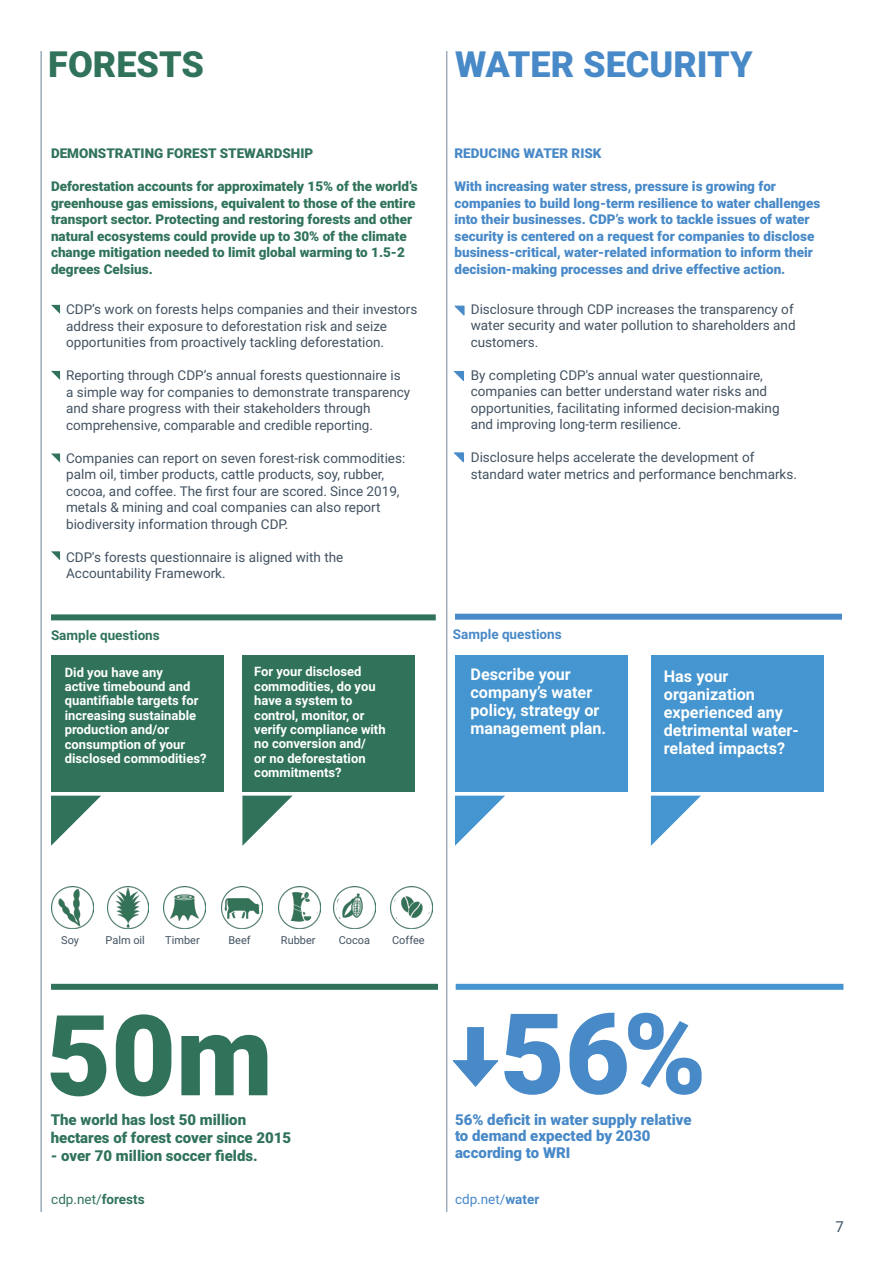
<style>
.page{position:relative;width:893px;height:1263px;background:#fff}
.page>*{position:absolute;margin:0;border:0;box-sizing:border-box;transform-origin:0 0}
.Paragraph_Style1{font:900 112.2px "Roboto";color:#30735a}
.Paragraph_Style1-2{font:900 112.2px "Roboto";color:#4889c8}
.Paragraph_Style1-3{font:900 36px "Roboto";color:#4889c8}
.Paragraph_Style1-4{font:900 36px "Roboto";color:#30735a}
.Paragraph_Style1-5{font:700 16.2px/18px "Roboto";color:#fff}
.Paragraph_Style1-6{font:900 15px/18px "Roboto";color:#30735a}
.Paragraph_Style1-7{font:900 15px/16.5px "Roboto";color:#4889c8}
.Paragraph_Style1-8{font:15px "Roboto";color:#425261}
.Paragraph_Style1-9{font:13.5px/16.5px "Roboto";color:#425261}
.Paragraph_Style1-10{font:900 13.5px/16.5px "Roboto";color:#4889c8}
.Paragraph_Style1-11{font:900 13.5px/16.5px "Roboto";color:#30735a}
.Paragraph_Style1-12{font:700 13.5px "Roboto";color:#30735a}
.Paragraph_Style1-13{font:13.5px "Roboto";color:#30735a}
.Paragraph_Style1-14{font:700 13.5px "Roboto";color:#4889c8}
.Paragraph_Style1-15{font:13.5px "Roboto";color:#4889c8}
.Paragraph_Style1-16{font:700 12.9px/14.4px "Roboto";color:#fff}
.t1{font:10.95px "Roboto";color:#425261}
.s1{font-weight:700}
</style>
<div class="page">
<div style="left:243px;top:655px;width:172px;height:136px;background:#30735a"></div>
<div style="left:51px;top:614px;width:385px;height:6px;background:#30735a"></div>
<div style="left:51px;top:984px;width:387px;height:6px;background:#30735a"></div>
<div style="left:456px;top:984px;width:387px;height:6px;background:#4495d0"></div>
<svg style="left:454px;top:371px;width:10px;height:10px"></svg>
<svg style="left:455px;top:306px;width:9px;height:9px"></svg>
<svg style="left:454px;top:453px;width:10px;height:9px"></svg>
<div style="left:467px;top:1027px;width:17px;height:46px;background:#4889c8;border:1px solid #4889c8"></div>
<svg style="left:453px;top:1061px;width:45px;height:25px"></svg>
<img style="left:164px;top:886px;width:41px;height:42px">
<img style="left:221px;top:886px;width:42px;height:42px">
<img style="left:107px;top:886px;width:42px;height:42px">
<img style="left:52px;top:886px;width:42px;height:42px">
<svg style="left:51px;top:796px;width:50px;height:50px"></svg>
<svg style="left:242px;top:796px;width:50px;height:50px"></svg>
<div style="left:52px;top:655px;width:172px;height:136px;background:#30735a"></div>
<hr style="left:447px;top:51px;width:1px;height:1161px;background:#99a9b5">
<hr style="left:446px;top:51px;width:1px;height:1161px;background:#99a9b5">
<hr style="left:41px;top:51px;width:1px;height:1161px;background:#99a9b5">
<div style="left:651px;top:655px;width:172px;height:136px;background:#4495d0"></div>
<div style="left:455px;top:614px;width:387px;height:6px;background:#4889c8"></div>
<svg style="left:455px;top:796px;width:50px;height:50px"></svg>
<svg style="left:651px;top:796px;width:50px;height:50px"></svg>
<div style="left:456px;top:655px;width:172px;height:136px;background:#4495d0"></div>
<svg style="left:51px;top:305px;width:9px;height:9px"></svg>
<svg style="left:51px;top:371px;width:9px;height:9px"></svg>
<svg style="left:51px;top:453px;width:9px;height:10px"></svg>
<svg style="left:51px;top:551px;width:9px;height:9px"></svg>
<img style="left:390px;top:886px;width:42px;height:42px">
<div style="left:393px;top:889px;width:37px;height:37px;background:#fff;border-radius:50%"></div>
<img style="left:279px;top:886px;width:41px;height:42px">
<div style="left:281px;top:889px;width:37px;height:37px;background:#fff;border-radius:50%"></div>
<img style="left:342px;top:896px;width:34px;height:32px">
<div style="left:337px;top:889px;width:36px;height:37px;background:#fff;border-radius:50%"></div>
<div style="left:280px;top:889px;width:38px;height:37px;border:2px solid #fff;border-radius:50%"></div>
<img style="left:333px;top:886px;width:40px;height:39px">
<img style="left:401px;top:896px;width:22px;height:22px">
<img style="left:283px;top:890px;width:33px;height:33px;border-radius:17px">
<svg style="left:281px;top:889px;width:19px;height:27px"></svg>
<p class="Paragraph_Style1-4" style="left:48px;top:39px;width:157px">FORESTS</p>
<p class="Paragraph_Style1-3" style="left:455px;top:39px;width:299px">WATER SECURITY</p>
<p class="Paragraph_Style1-11" style="left:51px;top:145px;width:264px">DEMONSTRATING FOREST STEWARDSHIP</p>
<p class="Paragraph_Style1-11" style="left:51px;top:178px;width:368px">Deforestation accounts for approximately 15% of the world’s greenhouse gas emissions, equivalent to those of the entire transport sector. Protecting and restoring forests and other natural ecosystems could provide up to 30% of the climate change mitigation needed to limit global warming to 1.5-2 degrees Celsius.</p>
<p class="Paragraph_Style1-9" style="left:66px;top:301px;width:353px">CDP’s work on forests helps companies and their investors address their exposure to deforestation risk and seize opportunities from proactively tackling deforestation.</p>
<p class="Paragraph_Style1-9" style="left:66px;top:367px;width:346px">Reporting through CDP’s annual forests questionnaire is a simple way for companies to demonstrate transparency and share progress with their stakeholders through comprehensive, comparable and credible reporting.</p>
<p class="Paragraph_Style1-9" style="left:66px;top:449px;width:341px">Companies can report on seven forest-risk commodities: palm oil, timber products, cattle products, soy, rubber, cocoa, and coffee. The first four are scored. Since 2019, metals &amp; mining and coal companies can also report biodiversity information through CDP.</p>
<p class="Paragraph_Style1-9" style="left:66px;top:548px;width:279px">CDP's forests questionnaire is aligned with the<br>Accountability Framework.</p>
<p class="Paragraph_Style1-12" style="left:51px;top:626px;width:110px">Sample questions</p>
<p class="Paragraph_Style1-16" style="left:65px;top:664px;width:143px">Did you have any<br>active timebound and quantifiable targets for increasing sustainable production and/or consumption of your disclosed commodities?</p>
<p class="Paragraph_Style1-16" style="left:254px;top:664px;width:133px">For your disclosed commodities, do you have a system to control, monitor, or verify compliance with no conversion and/<br>or no deforestation commitments?</p>
<p class="Paragraph_Style1-10" style="left:454px;top:145px;width:149px">REDUCING WATER RISK</p>
<p class="Paragraph_Style1-10" style="left:454px;top:178px;width:367px">With increasing water stress, pressure is growing for companies to build long-term resilience to water challenges into their businesses. CDP’s work to tackle issues of water security is centered on a request for companies to disclose business-critical, water-related information to inform their decision-making processes and drive effective action.</p>
<p class="Paragraph_Style1-9" style="left:471px;top:300px;width:326px">Disclosure through CDP increases the transparency of water security and water pollution to shareholders and customers.</p>
<p class="Paragraph_Style1-9" style="left:471px;top:366px;width:310px">By completing CDP's annual water questionnaire, companies can better understand water risks and opportunities, facilitating informed decision-making and improving long-term resilience.</p>
<p class="Paragraph_Style1-9" style="left:471px;top:449px;width:328px">Disclosure helps accelerate the development of standard water metrics and performance benchmarks.</p>
<p class="Paragraph_Style1-14" style="left:453px;top:625px;width:110px">Sample questions</p>
<p class="Paragraph_Style1-5" style="left:470px;top:664px;width:137px">Describe your company’s water policy, strategy or management plan.</p>
<p class="Paragraph_Style1-5" style="left:664px;top:667px;width:136px">Has your organization experienced any detrimental water&shy;related impacts?</p>
<p class="t1" style="left:61px;top:933px;width:19px">Soy</p>
<p class="t1" style="left:106px;top:933px;width:41px">Palm oil</p>
<p class="t1" style="left:165px;top:933px;width:36px">Timber</p>
<p class="t1" style="left:228px;top:933px;width:24px">Beef</p>
<p class="t1" style="left:281px;top:933px;width:36px">Rubber</p>
<p class="t1" style="left:339px;top:933px;width:33px">Cocoa</p>
<p class="t1" style="left:392px;top:933px;width:34px">Coffee</p>
<p class="Paragraph_Style1" style="left:46px;top:977px;width:228px">50m</p>
<p class="Paragraph_Style1-6" style="left:51px;top:1110px;width:242px">The world has lost 50 million hectares of forest cover since 2015</p>
<p class="Paragraph_Style1-6" style="left:51px;top:1146px;width:208px">- over 70 million soccer fields.</p>
<p class="Paragraph_Style1-13" style="left:51px;top:1189px;width:95px">cdp.net/<span class="s1">forests</span></p>
<p class="Paragraph_Style1-2" style="left:500px;top:975px;width:208px">56%</p>
<p class="Paragraph_Style1-7" style="left:455px;top:1127px;width:197px">to demand expected by 2030 according to WRI</p>
<p class="Paragraph_Style1-7" style="left:455px;top:1111px;width:238px">56% deficit in water supply relative</p>
<p class="Paragraph_Style1-15" style="left:455px;top:1189px;width:86px">cdp.net/<span class="s1">water</span></p>
<p class="Paragraph_Style1-8" style="left:835px;top:1216px;width:10px">7</p>
</div>
